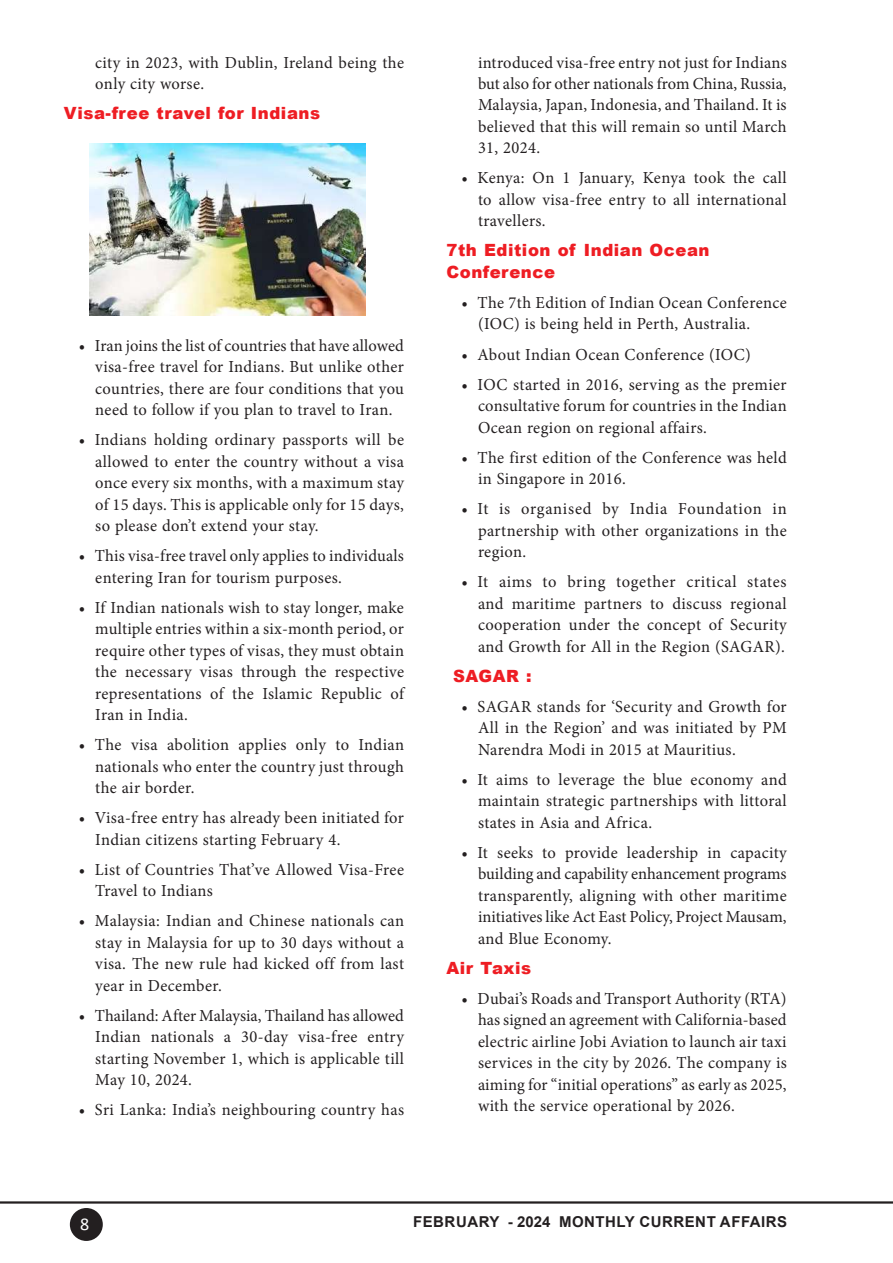
<style>
.page{position:relative;width:893px;height:1263px;background:#fff}
.page>*{position:absolute;margin:0;border:0;box-sizing:border-box;transform-origin:0 0}
.t1{font:18px "Calibri";color:#fff}
.t2{font:16.8px/21.5px "Minion Pro";letter-spacing:.02em;color:#231f20;text-align:justify}
.t3{font:900 16.8px/21.5px "Arial";letter-spacing:.035em;color:#ee1d23}
.t4{font:700 15px "Arial";letter-spacing:.035em;color:#231f20}
</style>
<div class="page">
<hr style="left:0;top:1201px;width:893px;height:2px;background:#231f20">
<div style="left:70px;top:1208px;width:33px;height:33px;background:#231f20;border-radius:50%"></div>
<img style="left:89px;top:143px;width:276px;height:173px">
<p class="t2" style="left:95px;top:52px;width:310px">city in 2023, with Dublin, Ireland being the only city worse.</p>
<p class="t3" style="left:64px;top:102px;width:258px">Visa-free travel for Indians</p>
<p class="t2" style="left:95px;top:335px;width:310px;text-indent:-16px">• Iran joins the list of countries that have allowed visa-free travel for Indians. But unlike other countries, there are four conditions that you need to follow if you plan to travel to Iran.</p>
<p class="t2" style="left:95px;top:429px;width:310px;text-indent:-16px">• Indians holding ordinary passports will be allowed to enter the country without a visa once every six months, with a maximum stay of 15 days. This is applicable only for 15 days, so please don’t extend your stay.</p>
<p class="t2" style="left:95px;top:545px;width:310px;text-indent:-16px">• This visa-free travel only applies to individuals entering Iran for tourism purposes.</p>
<p class="t2" style="left:95px;top:597px;width:310px;text-indent:-16px">• If Indian nationals wish to stay longer, make multiple entries within a six-month period, or require other types of visas, they must obtain the necessary visas through the respective representations of the Islamic Republic of Iran in India.</p>
<p class="t2" style="left:95px;top:734px;width:310px;text-indent:-16px">• The visa abolition applies only to Indian nationals who enter the country just through the air border.</p>
<p class="t2" style="left:95px;top:807px;width:310px;text-indent:-16px">• Visa-free entry has already been initiated for<br>Indian citizens starting February 4.</p>
<p class="t2" style="left:95px;top:859px;width:310px;text-indent:-16px">• List of Countries That’ve Allowed Visa-Free<br>Travel to Indians</p>
<p class="t2" style="left:95px;top:910px;width:310px;text-indent:-16px">• Malaysia: Indian and Chinese nationals can stay in Malaysia for up to 30 days without a visa. The new rule had kicked off from last year in December.</p>
<p class="t2" style="left:95px;top:1005px;width:310px;text-indent:-16px">• Thailand: After Malaysia, Thailand has allowed Indian nationals a 30-day visa-free entry starting November 1, which is applicable till May 10, 2024.</p>
<p class="t2" style="left:79px;top:1099px;width:327px">• Sri Lanka: India’s neighbouring country has</p>
<p class="t2" style="left:478px;top:52px;width:310px">introduced visa-free entry not just for Indians but also for other nationals from China, Russia, Malaysia, Japan, Indonesia, and Thailand. It is believed that this will remain so until March 31, 2024.</p>
<p class="t2" style="left:478px;top:167px;width:310px;text-indent:-16px">• Kenya: On 1 January, Kenya took the call to allow visa-free entry to all international travellers.</p>
<p class="t3" style="left:446px;top:239px;width:265px">7th Edition of Indian Ocean<br>Conference</p>
<p class="t2" style="left:478px;top:292px;width:310px;text-indent:-16px">• The 7th Edition of Indian Ocean Conference (IOC) is being held in Perth, Australia.</p>
<p class="t2" style="left:461px;top:344px;width:291px">• About Indian Ocean Conference (IOC)</p>
<p class="t2" style="left:478px;top:374px;width:310px;text-indent:-16px">• IOC started in 2016, serving as the premier consultative forum for countries in the Indian Ocean region on regional affairs.</p>
<p class="t2" style="left:478px;top:447px;width:310px;text-indent:-16px">• The first edition of the Conference was held in Singapore in 2016.</p>
<p class="t2" style="left:478px;top:498px;width:310px;text-indent:-16px">• It is organised by India Foundation in partnership with other organizations in the region.</p>
<p class="t2" style="left:478px;top:571px;width:310px;text-indent:-16px">• It aims to bring together critical states and maritime partners to discuss regional cooperation under the concept of Security and Growth for All in the Region (SAGAR).</p>
<p class="t3" style="left:453px;top:664px;width:80px">SAGAR :</p>
<p class="t2" style="left:478px;top:696px;width:310px;text-indent:-16px">• SAGAR stands for ‘Security and Growth for All in the Region’ and was initiated by PM Narendra Modi in 2015 at Mauritius.</p>
<p class="t2" style="left:478px;top:769px;width:310px;text-indent:-16px">• It aims to leverage the blue economy and maintain strategic partnerships with littoral states in Asia and Africa.</p>
<p class="t2" style="left:478px;top:842px;width:310px;text-indent:-16px">• It seeks to provide leadership in capacity building and capability enhancement programs transparently, aligning with other maritime initiatives like Act East Policy, Project Mausam, and Blue Economy.</p>
<p class="t3" style="left:446px;top:956px;width:86px">Air Taxis</p>
<p class="t2" style="left:478px;top:988px;width:310px;text-indent:-16px">• Dubai’s Roads and Transport Authority (RTA) has signed an agreement with California-based electric airline Jobi Aviation to launch air taxi services in the city by 2026. The company is aiming for “initial operations” as early as 2025, with the service operational by 2026.</p>
<p class="t1" style="left:80px;top:1211px;width:11px">8</p>
<p class="t4" style="left:413px;top:1211px;width:376px">FEBRUARY - 2024 MONTHLY CURRENT AFFAIRS</p>
</div>
